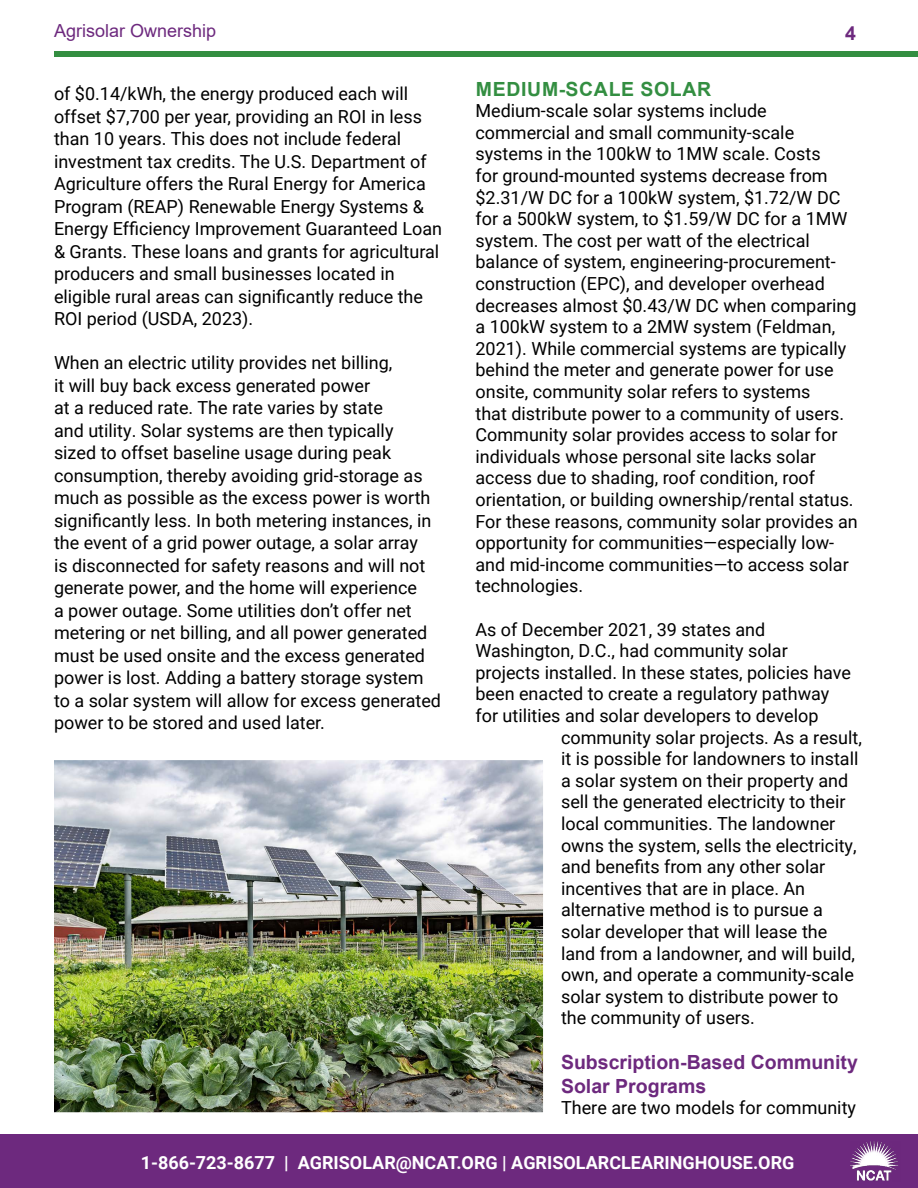
<style>
.page{position:relative;width:918px;height:1188px;background:#fff}
.page>*{position:absolute;margin:0;border:0;box-sizing:border-box;transform-origin:0 0}
.t1{font:700 19.5px/23.4px "Arial";color:#6d297e}
.t2{font:700 19.5px "Arial";letter-spacing:.035em;color:#338e41}
.t3{font:18px/22.5px "Roboto";color:#000}
.t4{font:700 18px "Roboto";color:#fff}
.t5{font:18px "Arial";color:#6d297e}
</style>
<div class="page">
<div style="left:54px;top:51px;width:864px;height:6px;background:#338e41"></div>
<div style="left:0;top:1134px;width:918px;height:54px;background:#6d297e"></div>
<img style="left:851px;top:1142px;width:48px;height:39px">
<img style="left:55px;top:761px;width:487px;height:350px">
<p class="t5" style="left:54px;top:18px;width:164px">Agrisolar Ownership</p>
<p class="t3" style="left:54px;top:82px;width:390px">of $0.14/kWh, the energy produced each will offset $7,700 per year, providing an ROI in less than 10 years. This does not include federal investment tax credits. The U.S. Department of Agriculture offers the Rural Energy for America Program (REAP) Renewable Energy Systems &amp; Energy Efficiency Improvement Guaranteed Loan &amp; Grants. These loans and grants for agricultural producers and small businesses located in eligible rural areas can significantly reduce the ROI period (USDA, 2023).</p>
<p class="t3" style="left:54px;top:351px;width:389px">When an electric utility provides net billing,<br>it will buy back excess generated power<br>at a reduced rate. The rate varies by state<br>and utility. Solar systems are then typically<br>sized to offset baseline usage during peak consumption, thereby avoiding grid-storage as much as possible as the excess power is worth significantly less. In both metering instances, in the event of a grid power outage, a solar array<br>is disconnected for safety reasons and will not generate power, and the home will experience<br>a power outage. Some utilities don’t offer net metering or net billing, and all power generated must be used onsite and the excess generated power is lost. Adding a battery storage system to a solar system will allow for excess generated power to be stored and used later.</p>
<p class="t1" style="left:845px;top:21px;width:12px">4</p>
<p class="t2" style="left:476px;top:75px;width:237px">MEDIUM-SCALE SOLAR</p>
<p class="t3" style="left:476px;top:99px;width:384px;line-height:21.6px">Medium-scale solar systems include commercial and small community-scale systems in the 100kW to 1MW scale. Costs<br>for ground-mounted systems decrease from $2.31/W DC for a 100kW system, $1.72/W DC for a 500kW system, to $1.59/W DC for a 1MW system. The cost per watt of the electrical balance of system, engineering-procurement&shy;construction (EPC), and developer overhead decreases almost $0.43/W DC when comparing a 100kW system to a 2MW system (Feldman, 2021). While commercial systems are typically behind the meter and generate power for use onsite, community solar refers to systems<br>that distribute power to a community of users.<br>Community solar provides access to solar for individuals whose personal site lacks solar access due to shading, roof condition, roof orientation, or building ownership/rental status.<br>For these reasons, community solar provides an opportunity for communities—especially low&shy;and mid-income communities—to access solar technologies.</p>
<p class="t3" style="left:476px;top:617px;width:291px">As of December 2021, 39 states and</p>
<p class="t3" style="left:476px;top:639px;width:314px">Washington, D.C., had community solar</p>
<p class="t3" style="left:476px;top:661px;width:377px">projects installed. In these states, policies have</p>
<p class="t3" style="left:476px;top:682px;width:355px">been enacted to create a regulatory pathway</p>
<p class="t3" style="left:476px;top:704px;width:344px">for utilities and solar developers to develop</p>
<p class="t3" style="left:561px;top:725px;width:302px">community solar projects. As a result,</p>
<p class="t3" style="left:561px;top:747px;width:299px">it is possible for landowners to install</p>
<p class="t3" style="left:561px;top:769px;width:289px">a solar system on their property and</p>
<p class="t3" style="left:561px;top:790px;width:286px">sell the generated electricity to their</p>
<p class="t3" style="left:561px;top:812px;width:276px">local communities. The landowner</p>
<p class="t3" style="left:561px;top:833px;width:297px">owns the system, sells the electricity,</p>
<p class="t3" style="left:561px;top:855px;width:266px">and benefits from any other solar</p>
<p class="t3" style="left:561px;top:877px;width:246px">incentives that are in place. An</p>
<p class="t3" style="left:561px;top:898px;width:263px">alternative method is to pursue a</p>
<p class="t3" style="left:561px;top:920px;width:268px">solar developer that will lease the</p>
<p class="t3" style="left:561px;top:941px;width:296px">land from a landowner, and will build,</p>
<p class="t3" style="left:561px;top:963px;width:294px">own, and operate a community-scale</p>
<p class="t3" style="left:561px;top:985px;width:279px">solar system to distribute power to</p>
<p class="t3" style="left:561px;top:1006px;width:195px">the community of users.</p>
<p class="t1" style="left:561px;top:1051px;width:298px">Subscription-Based Community<br>Solar Programs</p>
<p class="t3" style="left:561px;top:1096px;width:297px">There are two models for community</p>
<p class="t4" style="left:141px;top:1150px;width:655px">1-866-723-8677 | AGRISOLAR@NCAT.ORG | AGRISOLARCLEARINGHOUSE.ORG</p>
</div>
